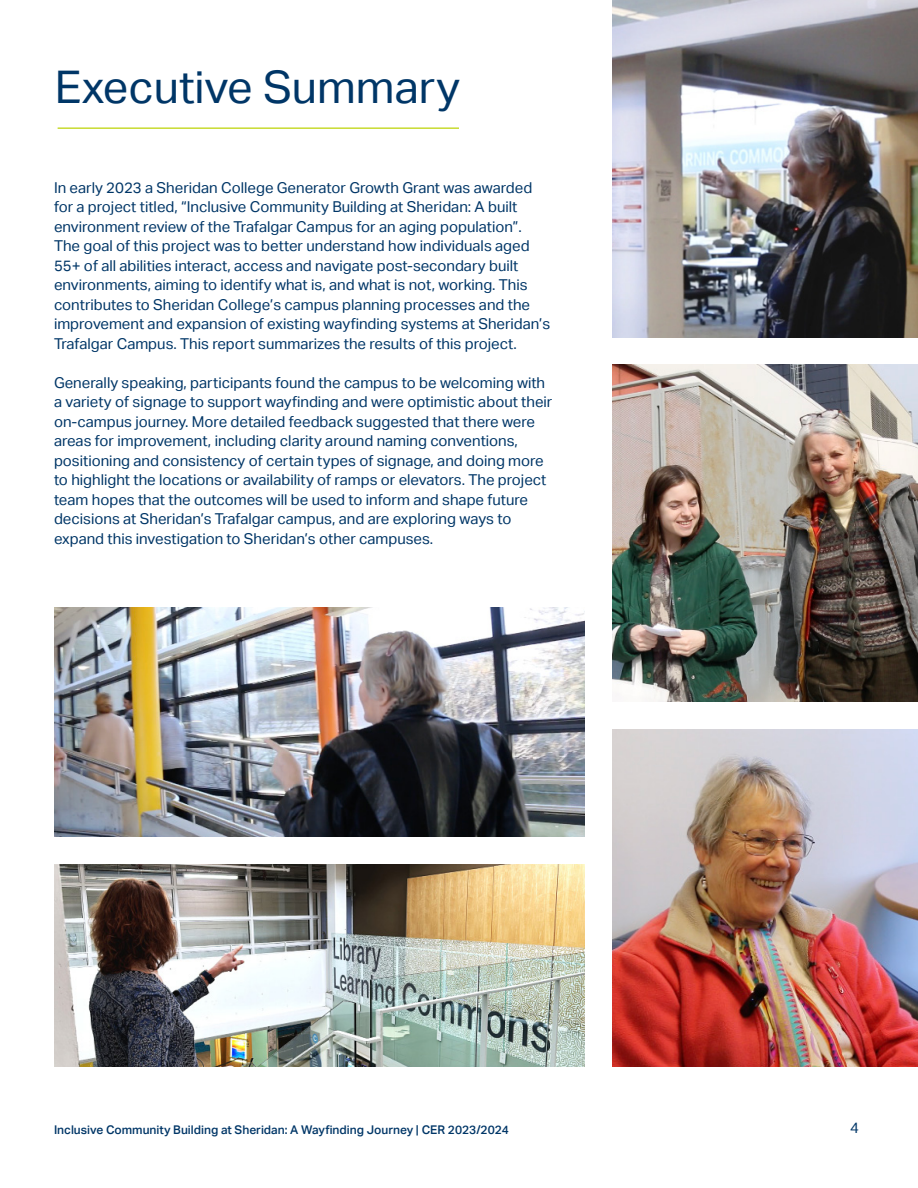
<style>
.page{position:relative;width:918px;height:1188px;background:#fff}
.page>*{position:absolute;margin:0;border:0;box-sizing:border-box;transform-origin:0 0}
.t1{font:45px "Aktiv Grotesk";color:#003667}
.t2{font:15px/19.5px "Aktiv Grotesk";color:#003667}
.t3{font:500 12px "Aktiv Grotesk";color:#003667}
</style>
<div class="page">
<hr style="left:58px;top:127px;width:401px;height:2px;background:#c8da30">
<img style="left:612px;top:729px;width:306px;height:337px">
<img style="left:612px;top:364px;width:306px;height:337px">
<img style="left:612px;top:0;width:306px;height:338px">
<img style="left:54px;top:864px;width:531px;height:202px">
<img style="left:54px;top:608px;width:531px;height:229px">
<p class="t1" style="left:55px;top:61px;width:407px">Executive Summary</p>
<p class="t2" style="left:54px;top:178px;width:498px">In early 2023 a Sheridan College Generator Growth Grant was awarded for a project titled, “Inclusive Community Building at Sheridan: A built environment review of the Trafalgar Campus for an aging population”.<br>The goal of this project was to better understand how individuals aged 55+ of all abilities interact, access and navigate post-secondary built environments, aiming to identify what is, and what is not, working. This contributes to Sheridan College’s campus planning processes and the improvement and expansion of existing wayfinding systems at Sheridan’s Trafalgar Campus. This report summarizes the results of this project.</p>
<p class="t2" style="left:54px;top:373px;width:500px">Generally speaking, participants found the campus to be welcoming with a variety of signage to support wayfinding and were optimistic about their on-campus journey. More detailed feedback suggested that there were areas for improvement, including clarity around naming conventions, positioning and consistency of certain types of signage, and doing more to highlight the locations or availability of ramps or elevators. The project team hopes that the outcomes will be used to inform and shape future decisions at Sheridan’s Trafalgar campus, and are exploring ways to expand this investigation to Sheridan’s other campuses.</p>
<p class="t3" style="left:54px;top:1123px;width:457px">Inclusive Community Building at Sheridan: A Wayfinding Journey | CER 2023/2024</p>
<p class="t2" style="left:850px;top:1118px;width:10px">4</p>
</div>
